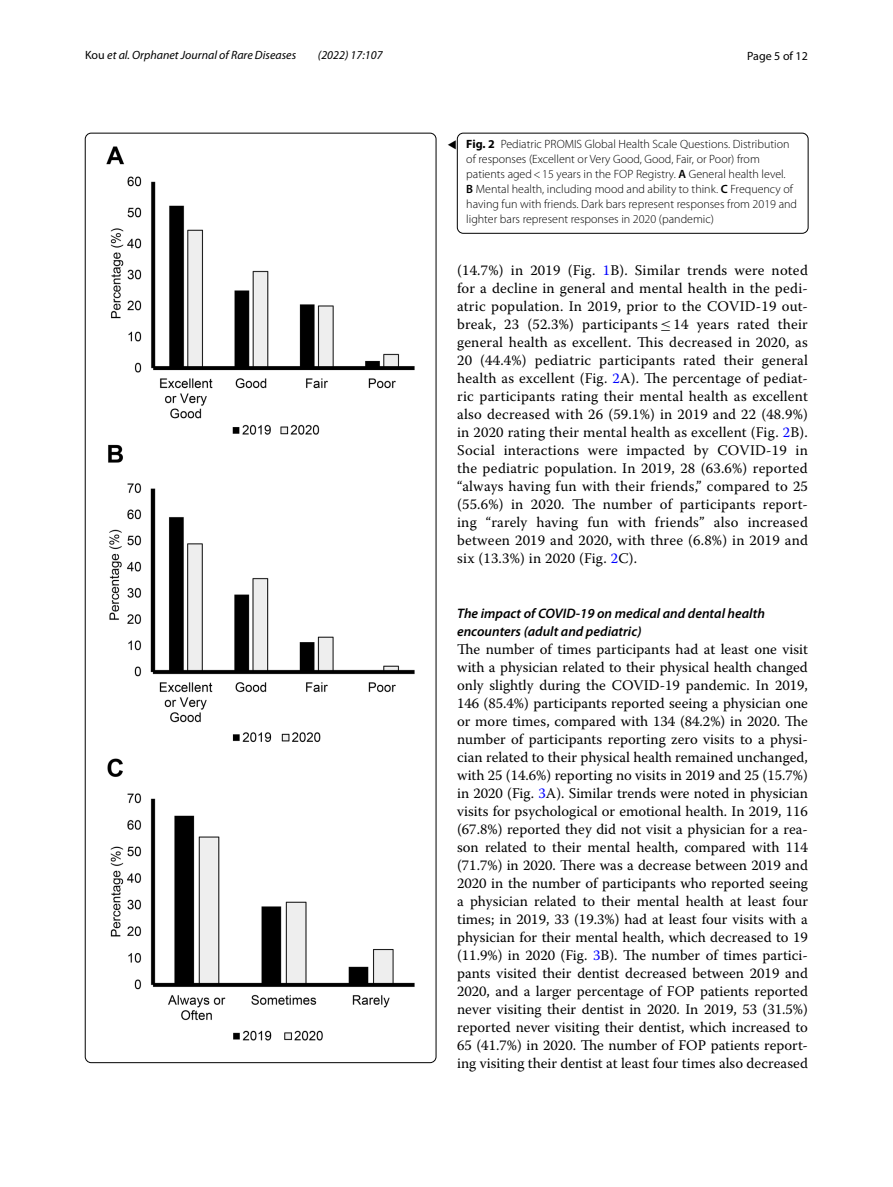
<style>
.page{position:relative;width:893px;height:1187px;background:#fff}
.page>*{position:absolute;margin:0;border:0;box-sizing:border-box;transform-origin:0 0}
.t1{font:15px "STIX";color:#000}
.t2{font:14.7px/18px "Warnock Pro";letter-spacing:.01em;color:#000;text-align:justify}
.t3{font:italic 600 13.8px/18px "Myriad Pro";color:#000}
.t4{font:300 12px/15px "Myriad Pro";color:#000}
.t5{font:italic 12px "Myriad Pro";color:#000}
.t6{font:12px "Myriad Pro";color:#000}
.s1{font-style:normal}
.s2{font-weight:700}
.s3{font-weight:600}
.s4{color:#00f}
.s5{font-family:"MTSY"}
</style>
<div class="page">
<img style="left:107px;top:147px;width:307px;height:893px">
<div style="left:457px;top:133px;width:351px;height:100px;border:1px solid #000;border-radius:6px"></div>
<p class="t5" style="left:85px;top:48px;width:213px"><span class="s1">Kou</span> et al. Orphanet Journal of Rare Diseases</p>
<p class="t5" style="left:318px;top:48px;width:66px">(2022) 17:107</p>
<p class="t6" style="left:747px;top:48px;width:62px">Page 5 of 12</p>
<p class="t1" style="left:457px;top:156px;width:11px;rotate:-180deg">▸</p>
<p class="t4" style="left:466px;top:137px;width:332px"><span class="s2">Fig. 2</span> Pediatric PROMIS Global Health Scale Questions. Distribution of responses (Excellent or Very Good, Good, Fair, or Poor) from patients aged&lt;15 years in the FOP Registry. <span class="s3">A</span> General health level.<br><span class="s3">B</span> Mental health, including mood and ability to think. <span class="s3">C</span> Frequency of having fun with friends. Dark bars represent responses from 2019 and lighter bars represent responses in 2020 (pandemic)</p>
<p class="t2" style="left:457px;top:260px;width:352px">(14.7%) in 2019 (Fig. <span class="s4">1</span>B). Similar trends were noted for a decline in general and mental health in the pedi&shy;atric population. In 2019, prior to the COVID-19 out&shy;break, 23 (52.3%) participants <span class="s5">≤</span> 14 years rated their general health as excellent. This decreased in 2020, as 20 (44.4%) pediatric participants rated their general health as excellent (Fig. <span class="s4">2</span>A). The percentage of pediat&shy;ric participants rating their mental health as excellent also decreased with 26 (59.1%) in 2019 and 22 (48.9%) in 2020 rating their mental health as excellent (Fig. <span class="s4">2</span>B).<br>Social interactions were impacted by COVID-19 in the pediatric population. In 2019, 28 (63.6%) reported “always having fun with their friends,” compared to 25 (55.6%) in 2020. The number of participants report&shy;ing “rarely having fun with friends” also increased between 2019 and 2020, with three (6.8%) in 2019 and six (13.3%) in 2020 (Fig. <span class="s4">2</span>C).</p>
<p class="t3" style="left:457px;top:603px;width:309px">The impact of COVID‑19 on medical and dental health encounters (adult and pediatric)</p>
<p class="t2" style="left:457px;top:639px;width:352px">The number of times participants had at least one visit with a physician related to their physical health changed only slightly during the COVID-19 pandemic. In 2019, 146 (85.4%) participants reported seeing a physician one or more times, compared with 134 (84.2%) in 2020. The number of participants reporting zero visits to a physi&shy;cian related to their physical health remained unchanged, with 25 (14.6%) reporting no visits in 2019 and 25 (15.7%) in 2020 (Fig. <span class="s4">3</span>A). Similar trends were noted in physician visits for psychological or emotional health. In 2019, 116 (67.8%) reported they did not visit a physician for a rea&shy;son related to their mental health, compared with 114 (71.7%) in 2020. There was a decrease between 2019 and 2020 in the number of participants who reported seeing a physician related to their mental health at least four times; in 2019, 33 (19.3%) had at least four visits with a physician for their mental health, which decreased to 19 (11.9%) in 2020 (Fig. <span class="s4">3</span>B). The number of times partici&shy;pants visited their dentist decreased between 2019 and 2020, and a larger percentage of FOP patients reported never visiting their dentist in 2020. In 2019, 53 (31.5%) reported never visiting their dentist, which increased to 65 (41.7%) in 2020. The number of FOP patients report&shy;ing visiting their dentist at least four times also decreased</p>
</div>
